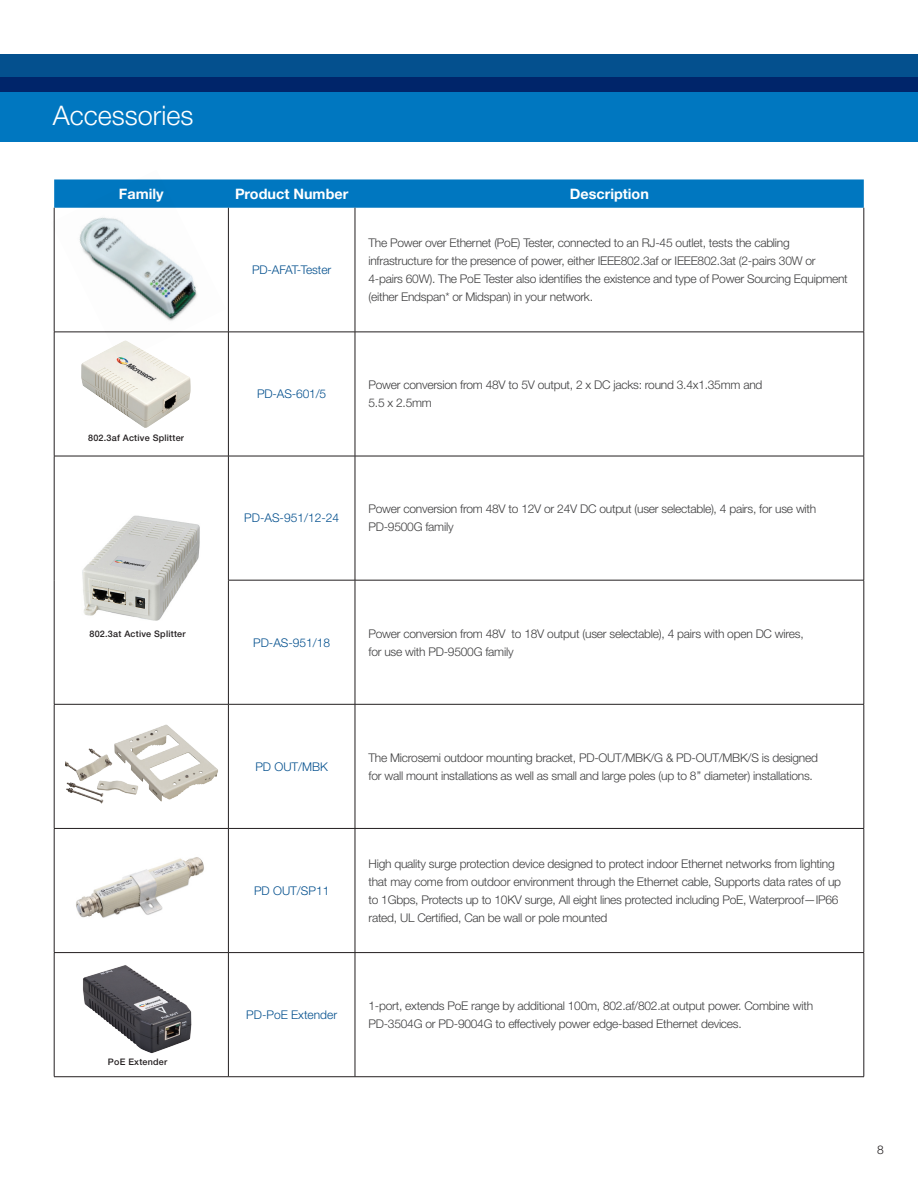
<style>
.page{position:relative;width:918px;height:1188px;background:#fff}
.page>*{position:absolute;margin:0;border:0;box-sizing:border-box;transform-origin:0 0}
.t1{font:300 27px "Helvetica Neue LT Std";color:#fff}
.TABLE_-_header{font:700 14.4px "Helvetica Neue LT Std";color:#fff}
.t2{font:300 12px/18px "Helvetica Neue LT Std";letter-spacing:-.02em;color:#3e3e3f}
.t3{font:300 12px "Helvetica Neue LT Std";color:#04508e}
.t4{font:300 12px "Helvetica Neue LT Std";color:#231f20}
.TABLE_-_body{font:500 9px "Helvetica Neue LT Std";letter-spacing:.025em;color:#231f20}
</style>
<div class="page">
<div style="left:0;top:77px;width:918px;height:65px;background:#0077c0"></div>
<svg style="left:0;top:54px;width:918px;height:38px;background:#023f7f"></svg>
<div style="left:226px;top:179px;width:638px;height:29px;background:#0077c0"></div>
<hr style="left:54px;top:332px;width:174px;height:1px;background:#231f20">
<hr style="left:54px;top:332px;width:1px;height:124px;background:#231f20">
<hr style="left:228px;top:208px;width:1px;height:124px;background:#231f20">
<hr style="left:355px;top:208px;width:1px;height:124px;background:#231f20">
<hr style="left:864px;top:208px;width:1px;height:124px;background:#231f20">
<hr style="left:228px;top:332px;width:127px;height:1px;background:#231f20">
<hr style="left:228px;top:332px;width:1px;height:124px;background:#231f20">
<hr style="left:355px;top:332px;width:509px;height:1px;background:#231f20">
<hr style="left:355px;top:332px;width:1px;height:124px;background:#231f20">
<hr style="left:864px;top:332px;width:1px;height:124px;background:#231f20">
<hr style="left:54px;top:456px;width:174px;height:1px;background:#231f20">
<hr style="left:54px;top:456px;width:1px;height:124px;background:#231f20">
<hr style="left:54px;top:580px;width:1px;height:124px;background:#231f20">
<hr style="left:228px;top:456px;width:127px;height:1px;background:#231f20">
<hr style="left:228px;top:456px;width:1px;height:124px;background:#231f20">
<hr style="left:355px;top:456px;width:509px;height:1px;background:#231f20">
<hr style="left:355px;top:456px;width:1px;height:124px;background:#231f20">
<hr style="left:864px;top:456px;width:1px;height:124px;background:#231f20">
<hr style="left:228px;top:580px;width:127px;height:1px;background:#231f20">
<hr style="left:228px;top:580px;width:1px;height:124px;background:#231f20">
<hr style="left:355px;top:580px;width:509px;height:1px;background:#231f20">
<hr style="left:355px;top:580px;width:1px;height:124px;background:#231f20">
<hr style="left:864px;top:580px;width:1px;height:124px;background:#231f20">
<hr style="left:54px;top:704px;width:174px;height:1px;background:#231f20">
<hr style="left:54px;top:704px;width:1px;height:124px;background:#231f20">
<hr style="left:228px;top:704px;width:127px;height:1px;background:#231f20">
<hr style="left:228px;top:704px;width:1px;height:124px;background:#231f20">
<hr style="left:355px;top:704px;width:509px;height:1px;background:#231f20">
<hr style="left:355px;top:704px;width:1px;height:124px;background:#231f20">
<hr style="left:864px;top:704px;width:1px;height:124px;background:#231f20">
<hr style="left:54px;top:828px;width:174px;height:1px;background:#231f20">
<hr style="left:54px;top:829px;width:1px;height:123px;background:#231f20">
<hr style="left:228px;top:828px;width:127px;height:1px;background:#231f20">
<hr style="left:228px;top:829px;width:1px;height:123px;background:#231f20">
<hr style="left:355px;top:828px;width:509px;height:1px;background:#231f20">
<hr style="left:355px;top:829px;width:1px;height:123px;background:#231f20">
<hr style="left:864px;top:829px;width:1px;height:123px;background:#231f20">
<hr style="left:54px;top:952px;width:174px;height:1px;background:#231f20">
<hr style="left:54px;top:953px;width:1px;height:124px;background:#231f20">
<hr style="left:228px;top:952px;width:127px;height:1px;background:#231f20">
<hr style="left:228px;top:953px;width:1px;height:124px;background:#231f20">
<hr style="left:355px;top:952px;width:509px;height:1px;background:#231f20">
<hr style="left:355px;top:953px;width:1px;height:124px;background:#231f20">
<hr style="left:864px;top:953px;width:1px;height:124px;background:#231f20">
<hr style="left:54px;top:1076px;width:174px;height:1px;background:#231f20">
<hr style="left:228px;top:1076px;width:127px;height:1px;background:#231f20">
<hr style="left:355px;top:1076px;width:509px;height:1px;background:#231f20">
<img style="left:81px;top:362px;width:110px;height:66px">
<img style="left:70px;top:952px;width:142px;height:102px">
<img style="left:66px;top:724px;width:152px;height:80px">
<img style="left:53px;top:840px;width:151px;height:93px">
<img style="left:53px;top:179px;width:173px;height:183px">
<img style="left:82px;top:515px;width:118px;height:106px">
<p class="t1" style="left:53px;top:99px;width:142px">Accessories</p>
<p class="TABLE_-_header" style="left:119px;top:185px;width:46px">Family</p>
<p class="TABLE_-_header" style="left:235px;top:185px;width:115px">Product Number</p>
<p class="TABLE_-_header" style="left:570px;top:185px;width:81px">Description</p>
<p class="t3" style="left:252px;top:262px;width:81px">PD-AFAT-Tester</p>
<p class="t2" style="left:368px;top:234px;width:481px">The Power over Ethernet (PoE) Tester, connected to an RJ-45 outlet, tests the cabling infrastructure for the presence of power, either IEEE802.3af or IEEE802.3at (2-pairs 30W or 4-pairs 60W). The PoE Tester also identifies the existence and type of Power Sourcing Equipment (either Endspan* or Midspan) in your network.</p>
<p class="TABLE_-_body" style="left:88px;top:432px;width:97px">802.3af Active Splitter</p>
<p class="t3" style="left:257px;top:387px;width:71px">PD-AS-601/5</p>
<p class="t2" style="left:368px;top:376px;width:395px">Power conversion from 48V to 5V output, 2 x DC jacks: round 3.4x1.35mm and<br>5.5 x 2.5mm</p>
<p class="t3" style="left:244px;top:511px;width:96px">PD-AS-951/12-24</p>
<p class="t2" style="left:368px;top:500px;width:449px">Power conversion from 48V to 12V or 24V DC output (user selectable), 4 pairs, for use with<br>PD-9500G family</p>
<p class="TABLE_-_body" style="left:90px;top:629px;width:98px">802.3at Active Splitter</p>
<p class="TABLE_-_body" style="left:108px;top:1056px;width:61px">PoE Extender</p>
<p class="t3" style="left:253px;top:635px;width:79px">PD-AS-951/18</p>
<p class="t2" style="left:368px;top:624px;width:437px">Power conversion from 48V to 18V output (user selectable), 4 pairs with open DC wires, for use with PD-9500G family</p>
<p class="t3" style="left:255px;top:759px;width:74px">PD OUT/MBK</p>
<p class="t2" style="left:368px;top:748px;width:451px">The Microsemi outdoor mounting bracket, PD-OUT/MBK/G &amp; PD-OUT/MBK/S is designed for wall mount installations as well as small and large poles (up to 8’’ diameter) installations.</p>
<p class="t3" style="left:254px;top:883px;width:77px">PD OUT/SP11</p>
<p class="t2" style="left:368px;top:854px;width:474px">High quality surge protection device designed to protect indoor Ethernet networks from lighting that may come from outdoor environment through the Ethernet cable, Supports data rates of up to 1Gbps, Protects up to 10KV surge, All eight lines protected including PoE, Waterproof—IP66 rated, UL Certified, Can be wall or pole mounted</p>
<p class="t3" style="left:246px;top:1007px;width:92px">PD-PoE Extender</p>
<p class="t2" style="left:368px;top:996px;width:446px">1-port, extends PoE range by additional 100m, 802.af/802.at output power. Combine with<br>PD-3504G or PD-9004G to effectively power edge-based Ethernet devices.</p>
<p class="t4" style="left:877px;top:1143px;width:8px">8</p>
</div>
